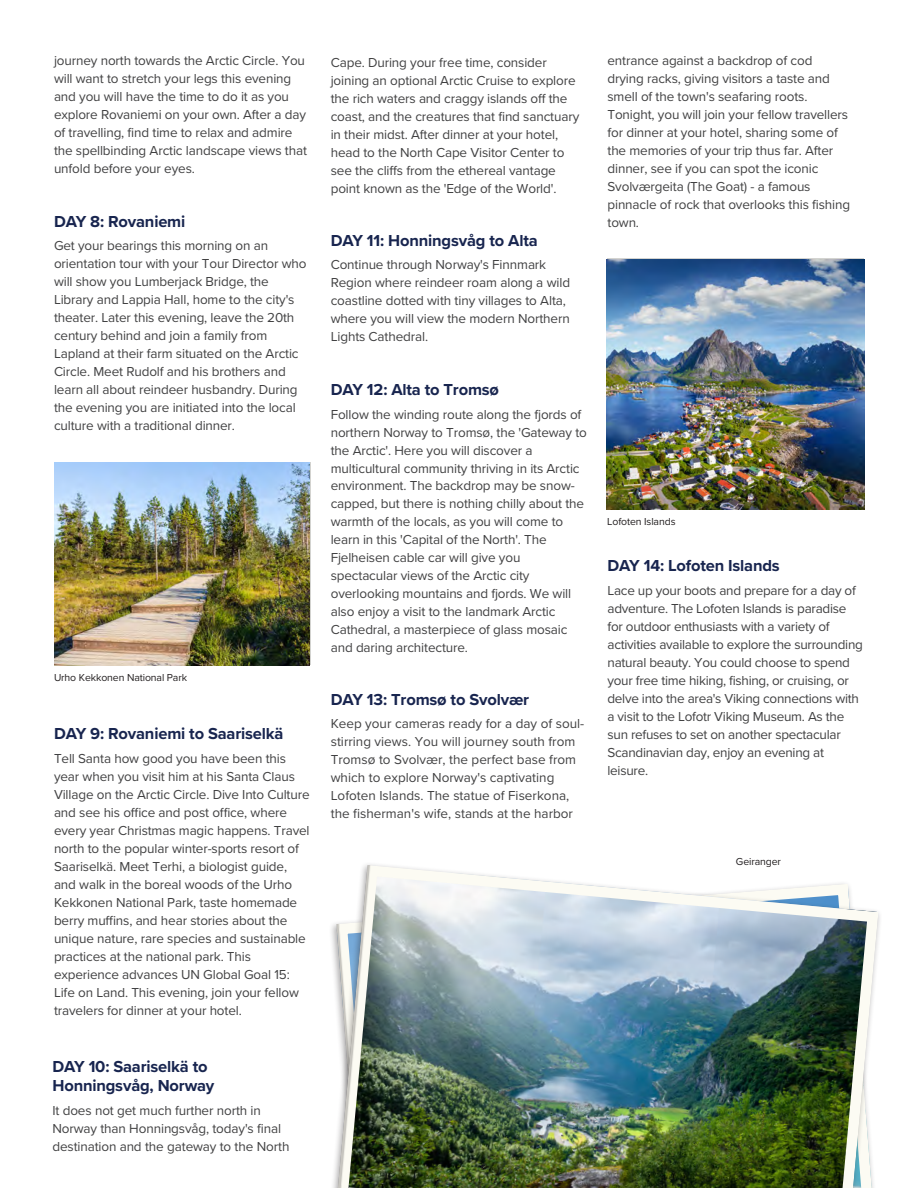
<style>
.page{position:relative;width:918px;height:1188px;background:#fff}
.page>*{position:absolute;margin:0;border:0;box-sizing:border-box;transform-origin:0 0}
.t1{font:700 16.5px/18.8px "Proxima Nova";letter-spacing:-.01em;color:#18254f}
.t2{font:13.5px/18px "Proxima Nova";letter-spacing:-.01em;color:#414142}
.t3{font:10.5px "Proxima Nova";letter-spacing:-.01em;color:#231f20}
</style>
<div class="page">
<img style="left:54px;top:462px;width:255px;height:204px">
<img style="left:607px;top:259px;width:257px;height:250px">
<img style="left:331px;top:864px;width:549px;height:324px">
<p class="t2" style="left:54px;top:51px;width:254px">journey north towards the Arctic Circle. You will want to stretch your legs this evening and you will have the time to do it as you explore Rovaniemi on your own. After a day of travelling, find time to relax and admire the spellbinding Arctic landscape views that unfold before your eyes.</p>
<p class="t1" style="left:54px;top:213px;width:133px">DAY 8: Rovaniemi</p>
<p class="t2" style="left:54px;top:236px;width:254px">Get your bearings this morning on an orientation tour with your Tour Director who will show you Lumberjack Bridge, the Library and Lappia Hall, home to the city's theater. Later this evening, leave the 20th century behind and join a family from Lapland at their farm situated on the Arctic Circle. Meet Rudolf and his brothers and learn all about reindeer husbandry. During the evening you are initiated into the local culture with a traditional dinner.</p>
<p class="t3" style="left:54px;top:670px;width:135px">Urho Kekkonen National Park</p>
<p class="t1" style="left:54px;top:725px;width:231px">DAY 9: Rovaniemi to Saariselkä</p>
<p class="t2" style="left:54px;top:749px;width:257px">Tell Santa how good you have been this year when you visit him at his Santa Claus Village on the Arctic Circle. Dive Into Culture and see his office and post office, where every year Christmas magic happens. Travel north to the popular winter-sports resort of Saariselkä. Meet Terhi, a biologist guide, and walk in the boreal woods of the Urho Kekkonen National Park, taste homemade berry muffins, and hear stories about the unique nature, rare species and sustainable practices at the national park. This experience advances UN Global Goal 15:<br>Life on Land. This evening, join your fellow travelers for dinner at your hotel.</p>
<p class="t1" style="left:52px;top:1058px;width:163px">DAY 10: Saariselkä to<br>Honningsvåg, Norway</p>
<p class="t2" style="left:52px;top:1101px;width:239px">It does not get much further north in<br>Norway than Honningsvåg, today's final destination and the gateway to the North</p>
<p class="t2" style="left:331px;top:53px;width:250px">Cape. During your free time, consider joining an optional Arctic Cruise to explore the rich waters and craggy islands off the coast, and the creatures that find sanctuary in their midst. After dinner at your hotel, head to the North Cape Visitor Center to see the cliffs from the ethereal vantage point known as the 'Edge of the World'.</p>
<p class="t1" style="left:331px;top:232px;width:208px">DAY 11: Honningsvåg to Alta</p>
<p class="t2" style="left:331px;top:255px;width:241px">Continue through Norway's Finnmark Region where reindeer roam along a wild coastline dotted with tiny villages to Alta, where you will view the modern Northern Lights Cathedral.</p>
<p class="t1" style="left:331px;top:381px;width:170px">DAY 12: Alta to Tromsø</p>
<p class="t2" style="left:331px;top:405px;width:258px">Follow the winding route along the fjords of northern Norway to Tromsø, the 'Gateway to the Arctic'. Here you will discover a multicultural community thriving in its Arctic environment. The backdrop may be snow&shy;capped, but there is nothing chilly about the warmth of the locals, as you will come to learn in this 'Capital of the North'. The Fjelheisen cable car will give you spectacular views of the Arctic city overlooking mountains and fjords. We will also enjoy a visit to the landmark Arctic Cathedral, a masterpiece of glass mosaic and daring architecture.</p>
<p class="t1" style="left:331px;top:690px;width:200px">DAY 13: Tromsø to Svolvær</p>
<p class="t2" style="left:331px;top:714px;width:255px">Keep your cameras ready for a day of soul&shy;stirring views. You will journey south from Tromsø to Svolvær, the perfect base from which to explore Norway's captivating Lofoten Islands. The statue of Fiserkona, the fisherman's wife, stands at the harbor</p>
<p class="t2" style="left:608px;top:51px;width:244px">entrance against a backdrop of cod drying racks, giving visitors a taste and smell of the town's seafaring roots.<br>Tonight, you will join your fellow travellers for dinner at your hotel, sharing some of the memories of your trip thus far. After dinner, see if you can spot the iconic Svolværgeita (The Goat) - a famous pinnacle of rock that overlooks this fishing town.</p>
<p class="t3" style="left:607px;top:514px;width:70px">Lofoten Islands</p>
<p class="t1" style="left:608px;top:557px;width:174px">DAY 14: Lofoten Islands</p>
<p class="t2" style="left:608px;top:581px;width:257px">Lace up your boots and prepare for a day of adventure. The Lofoten Islands is paradise for outdoor enthusiasts with a variety of activities available to explore the surrounding natural beauty. You could choose to spend your free time hiking, fishing, or cruising, or delve into the area's Viking connections with a visit to the Lofotr Viking Museum. As the sun refuses to set on another spectacular Scandinavian day, enjoy an evening at leisure.</p>
<p class="t3" style="left:736px;top:854px;width:47px">Geiranger</p>
</div>
